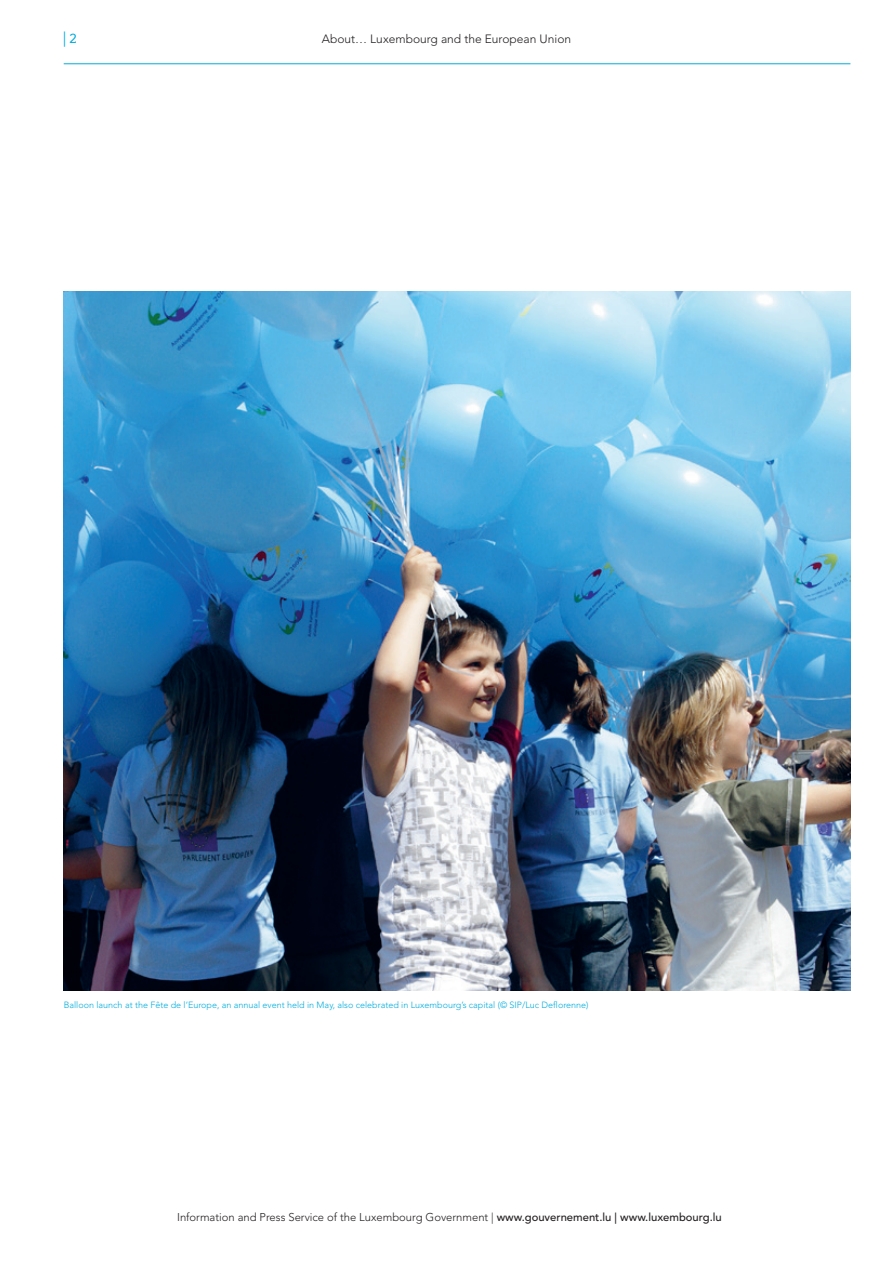
<style>
.page{position:relative;width:893px;height:1263px;background:#fff}
.page>*{position:absolute;margin:0;border:0;box-sizing:border-box;transform-origin:0 0}
.t1{font:15px "Courier";color:#00acdd}
.t2{font:300 12px "Avenir LT Std";color:#231f20}
.t3{font:300 11.25px "Avenir LT Std";color:#231f20}
.t4{font:300 9px "Avenir LT Std";color:#00acdd}
.s1{font-weight:500}
</style>
<div class="page">
<hr style="left:64px;top:64px;width:786px;height:1px;background:#00acdd">
<img style="left:64px;top:292px;width:786px;height:698px">
<h1 class="t1" style="left:60px;top:27px;width:19px">|2</h1>
<h2 class="t2" style="left:322px;top:32px;width:251px">About… Luxembourg and the European Union</h2>
<p class="t4" style="left:64px;top:999px;width:526px">Balloon launch at the Fête de l’Europe, an annual event held in May, also celebrated in Luxembourg’s capital (© SIP/Luc Deflorenne)</p>
<p class="t3" style="left:177px;top:1210px;width:546px">Information and Press Service of the Luxembourg Government | <span class="s1">www.gouvernement.lu | www.luxembourg.lu</span></p>
</div>
